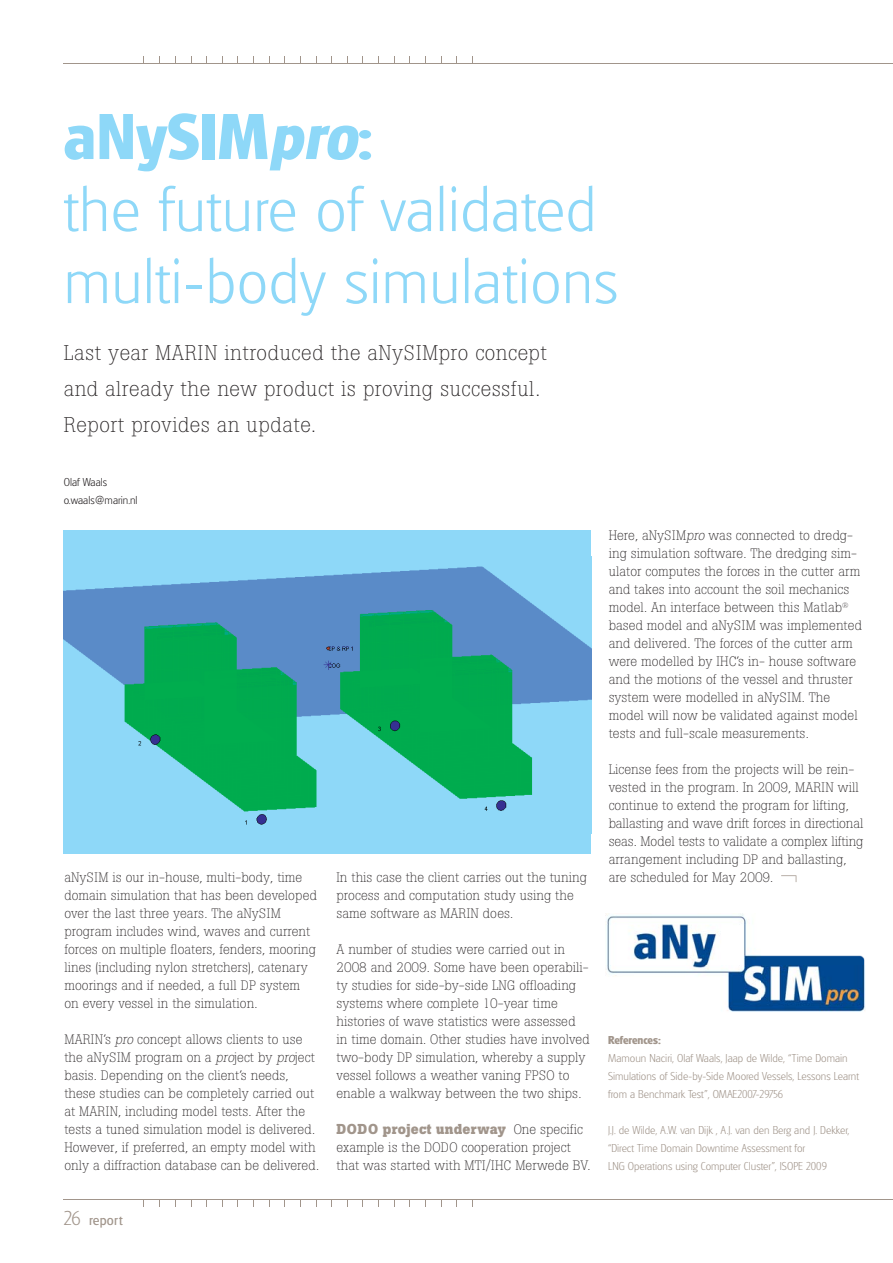
<style>
.page{position:relative;width:893px;height:1263px;background:#fff}
.page>*{position:absolute;margin:0;border:0;box-sizing:border-box;transform-origin:0 0}
.t1{font:300 67.5px/72px "Glasgow";letter-spacing:.01em;color:#8ed8f8}
.t2{font:300 21px/36px "Boton BQ";letter-spacing:.02em;color:#231f20}
.t3{font:15px "Glasgow";letter-spacing:.01em;color:#a1958b}
.t4{font:700 14.25px "Boton BQ";letter-spacing:.02em;color:#a1958b}
.t5{font:300 13.5px/18px "Boton BQ";color:#231f20}
.t6{font:300 12px/18px "Glasgow";color:#a1958b}
.t7{font:300 12px/18px "Glasgow";color:#231f20}
.t8{font:700 12px "Glasgow";color:#a1958b}
.s1{font-weight:700}
.s2{font-weight:700;font-style:italic}
.s3{font-style:italic}
.s4{font-weight:300;font-size:21px}
.s5{font-weight:300;font-size:13.5px;color:#231f20}
</style>
<div class="page">
<div style="left:64px;top:530px;width:527px;height:323px;background:#8ed8f8"></div>
<img style="left:64px;top:566px;width:527px;height:259px">
<svg style="left:781px;top:875px;width:15px;height:7px"></svg>
<img style="left:606px;top:914px;width:260px;height:98px">
<hr style="left:64px;top:63px;width:829px;height:1px;background:#a1958b">
<hr style="left:64px;top:1199px;width:829px;height:1px;background:#a1958b">
<h1 class="t1" style="left:64px;top:107px;width:556px"><span class="s1">aNySIM</span><span class="s2">pro</span><span class="s1">:<br></span>the future of validated multi-body simulations</h1>
<h2 class="t2" style="left:64px;top:336px;width:485px">Last year MARIN introduced the aNySIMpro concept and already the new product is proving successful.<br>Report provides an update.</h2>
<p class="t7" style="left:64px;top:474px;width:75px">Olaf Waals o.waals@marin.nl</p>
<p class="t5" style="left:64px;top:869px;width:254px">aNySIM is our in-house, multi-body, time domain simulation that has been developed over the last three years. The aNySIM program includes wind, waves and current forces on multiple floaters, fenders, mooring lines (including nylon stretchers), catenary moorings and if needed, a full DP system on every vessel in the simulation.</p>
<p class="t5" style="left:64px;top:1031px;width:256px">MARIN’s <span class="s3">pro</span> concept allows clients to use the aNySIM program on a <span class="s3">pro</span>ject by <span class="s3">pro</span>ject basis. Depending on the client’s needs, these studies can be completely carried out at MARIN, including model tests. After the tests a tuned simulation model is delivered.<br>However, if preferred, an empty model with only a diffraction database can be delivered.</p>
<p class="t3" style="left:64px;top:1215px;width:61px"><span class="s4">26</span> report</p>
<p class="t5" style="left:337px;top:869px;width:252px">In this case the client carries out the tuning process and computation study using the same software as MARIN does.</p>
<p class="t5" style="left:337px;top:941px;width:255px">A number of studies were carried out in 2008 and 2009. Some have been operabili&shy;ty studies for side-by-side LNG offloading systems where complete 10-year time histories of wave statistics were assessed in time domain. Other studies have involved two-body DP simulation, whereby a supply vessel follows a weather vaning FPSO to enable a walkway between the two ships.</p>
<p class="t4" style="left:337px;top:1124px;width:248px">DODO project underway <span class="s5">One specific</span></p>
<p class="t5" style="left:337px;top:1139px;width:256px">example is the DODO cooperation project that was started with MTI/IHC Merwede BV.</p>
<p class="t5" style="left:609px;top:527px;width:255px">Here, aNySIM<span class="s3">pro</span> was connected to dredg&shy;ing simulation software. The dredging sim&shy;ulator computes the forces in the cutter arm and takes into account the soil mechanics model. An interface between this Matlab<sup>® </sup>based model and aNySIM was implemented and delivered. The forces of the cutter arm were modelled by IHC’s in- house software and the motions of the vessel and thruster system were modelled in aNySIM. The model will now be validated against model tests and full-scale measurements.</p>
<p class="t5" style="left:609px;top:761px;width:256px">License fees from the projects will be rein&shy;vested in the program. In 2009, MARIN will continue to extend the program for lifting, ballasting and wave drift forces in directional seas. Model tests to validate a complex lifting arrangement including DP and ballasting, are scheduled for May 2009.</p>
<p class="t8" style="left:608px;top:1036px;width:54px">References:</p>
<p class="t6" style="left:608px;top:1050px;width:252px">Mamoun Naciri, Olaf Waals, Jaap de Wilde, “Time Domain<br>Simulations of Side-by-Side Moored Vessels, Lessons Learnt from a Benchmark Test”, OMAE2007-29756</p>
<p class="t6" style="left:608px;top:1122px;width:243px">J.J. de Wilde, A.W. van Dijk , A.J. van den Berg and J. Dekker, “Direct Time Domain Downtime Assessment for<br>LNG Operations using Computer Cluster”, ISOPE 2009</p>
</div>
